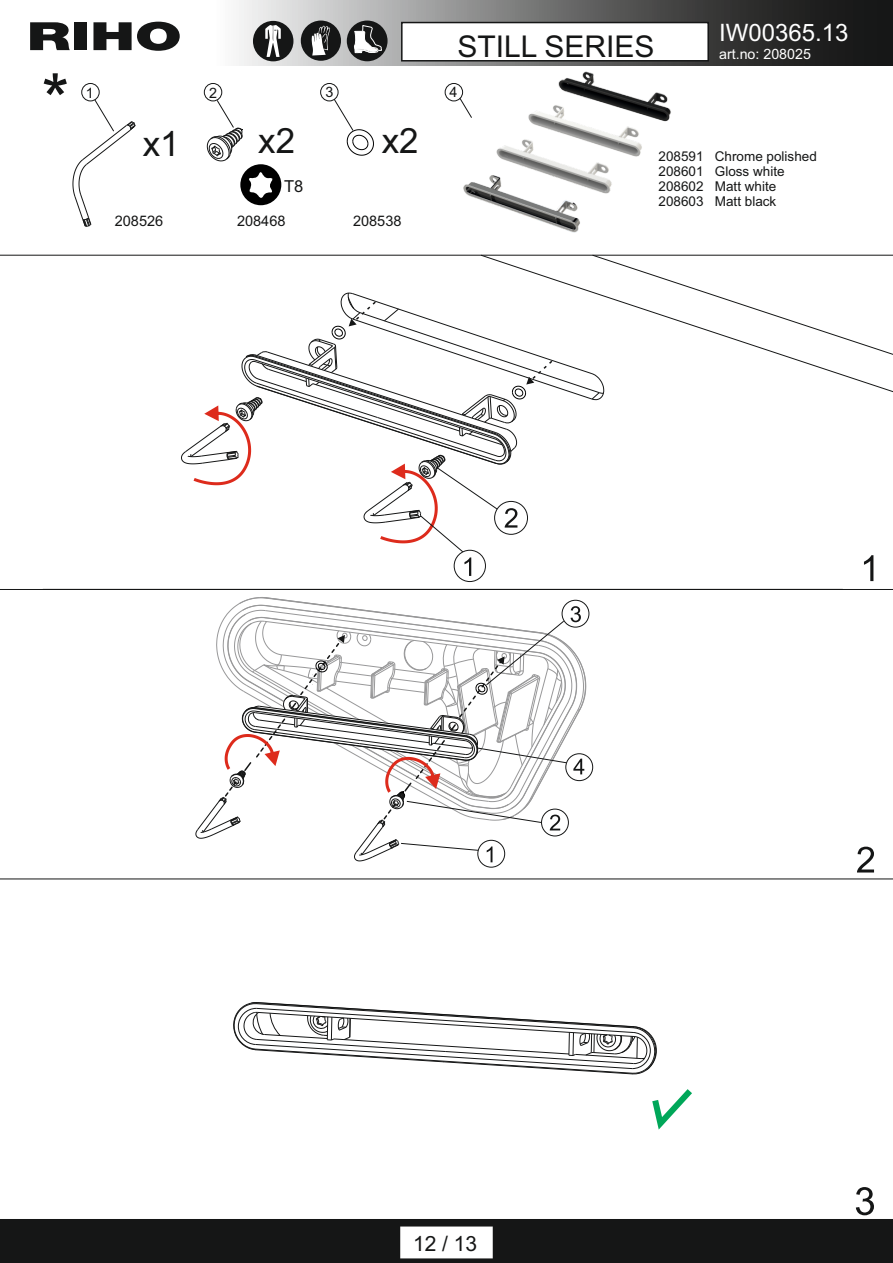
<style>
.page{position:relative;width:893px;height:1263px;background:#fff}
.page>*{position:absolute;margin:0;border:0;box-sizing:border-box;transform-origin:0 0}
.t1{font:72px "Arial";color:#151616}
.t2{font:34.95px "Arial";color:#151616}
.t3{font:30px "Arial";color:#151616}
.t4{font:24px "Arial";color:#fff}
.t5{font:21px "Arial";color:#151616}
.t6{font:16.5px "Arial";color:#151616}
.t7{font:14.55px "Arial";color:#151616}
.t8{font:14.4px "Arial";color:#151616}
.t9{font:14.25px "Arial";color:#fff}
.t10{font:13.5px/15.1px "Arial";color:#151616}
</style>
<div class="page">
<svg style="left:239px;top:0;width:654px;height:65px;background:#636463"></svg>
<svg style="left:30px;top:22px;width:40px;height:28px"></svg>
<div style="left:74px;top:22px;width:13px;height:28px;background:#151616"></div>
<svg style="left:93px;top:22px;width:87px;height:29px"></svg>
<div style="left:301px;top:21px;width:40px;height:40px;background:#151616;border-radius:50%"></div>
<svg style="left:312px;top:26px;width:18px;height:30px"></svg>
<div style="left:253px;top:21px;width:40px;height:40px;background:#151616;border-radius:50%"></div>
<svg style="left:265px;top:25px;width:16px;height:32px"></svg>
<div style="left:347px;top:21px;width:41px;height:40px;background:#151616;border-radius:50%"></div>
<svg style="left:353px;top:10px;width:29px;height:44px"></svg>
<svg style="left:400px;top:21px;width:310px;height:41px"></svg>
<hr style="left:0;top:255px;width:893px;height:1px;background:#151616">
<hr style="left:0;top:589px;width:893px;height:1px;background:#151616">
<div style="left:454px;top:550px;width:32px;height:32px;border:1px solid #151616;border-radius:50%"></div>
<svg style="left:233px;top:1002px;width:424px;height:73px"></svg>
<svg style="left:652px;top:1089px;width:40px;height:41px"></svg>
<div style="left:477px;top:840px;width:28px;height:27px;border:1px solid #151616;border-radius:50%"></div>
<div style="left:562px;top:600px;width:27px;height:27px;border:1px solid #151616;border-radius:50%"></div>
<div style="left:565px;top:753px;width:28px;height:28px;border:1px solid #151616;border-radius:50%"></div>
<svg style="left:196px;top:597px;width:391px;height:265px"></svg>
<hr style="left:0;top:878px;width:893px;height:1px;background:#151616">
<svg style="left:181px;top:255px;width:712px;height:326px"></svg>
<svg style="left:857px;top:847px;width:17px;height:25px"></svg>
<svg style="left:0;top:1187px;width:893px;height:76px"></svg>
<div style="left:81px;top:83px;width:19px;height:18px;border:1px solid #151616;border-radius:50%"></div>
<svg style="left:73px;top:99px;width:63px;height:128px"></svg>
<div style="left:204px;top:83px;width:18px;height:18px;border:1px solid #151616;border-radius:50%"></div>
<div style="left:320px;top:83px;width:18px;height:18px;border:1px solid #151616;border-radius:50%"></div>
<svg style="left:333px;top:98px;width:41px;height:58px"></svg>
<svg style="left:207px;top:99px;width:74px;height:106px"></svg>
<img style="left:426px;top:54px;width:271px;height:217px">
<h1 class="t1" style="left:41px;top:73px;width:30px">*</h1>
<p class="t8" style="left:86px;top:87px;width:9px">1</p>
<h2 class="t2" style="left:143px;top:131px;width:38px">x1</h2>
<p class="t7" style="left:115px;top:215px;width:50px">208526</p>
<h3 class="t3" style="left:457px;top:35px;width:199px">STILL SERIES</h3>
<p class="t8" style="left:209px;top:87px;width:9px">2</p>
<p class="t8" style="left:326px;top:87px;width:9px">3</p>
<p class="t8" style="left:449px;top:87px;width:9px">4</p>
<h3 class="t4" style="left:719px;top:24px;width:131px">IW00365.13</h3>
<p class="t9" style="left:719px;top:49px;width:93px">art.no: 208025</p>
<h2 class="t2" style="left:258px;top:127px;width:38px">x2</h2>
<h2 class="t2" style="left:382px;top:128px;width:38px">x2</h2>
<p class="t6" style="left:284px;top:180px;width:21px">T8</p>
<p class="t7" style="left:237px;top:215px;width:50px">208468</p>
<p class="t7" style="left:353px;top:215px;width:50px">208538</p>
<p class="t10" style="left:658px;top:150px;width:160px">208591 Chrome polished<br>208601 Gloss white<br>208602 Matt white<br>208603 Matt black</p>
<h3 class="t5" style="left:413px;top:1235px;width:66px">12 / 13</h3>
</div>
